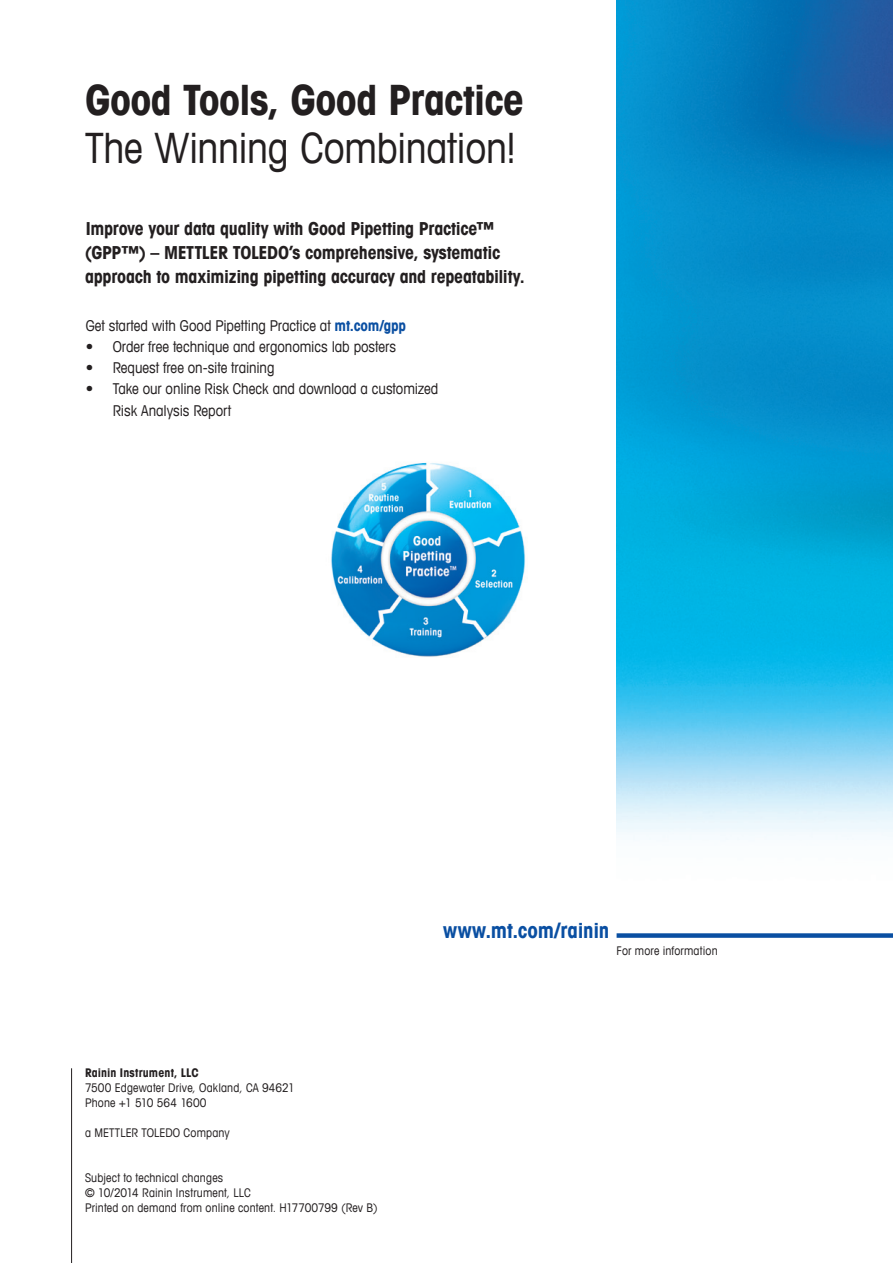
<style>
.page{position:relative;width:893px;height:1263px;background:#fff}
.page>*{position:absolute;margin:0;border:0;box-sizing:border-box;transform-origin:0 0}
._1_Title_Bold_28_32{font:700 condensed 42px "Avant Garde Com";letter-spacing:-.015em;color:#231f20}
._2_Title_Book_28_32{font:condensed 42px "Avant Garde Com";letter-spacing:-.01em;color:#231f20}
.t1{font:700 condensed 21px "Avant Garde Com";letter-spacing:-.005em;color:#0a4fa2}
._10_Lead_with_bullet{font:700 condensed 18px/24px "Avant Garde Com";letter-spacing:-.015em;color:#231f20}
._10_Lead_with_bullet-2{font:condensed 15px/21px "Avant Garde Com";letter-spacing:-.005em;color:#231f20}
._14_Captions_8_10{font:condensed 12px "Avant Garde Com";letter-spacing:.015em;color:#231f20}
._14_Captions_8_10-2{font:700 condensed 12px "Avant Garde Com";letter-spacing:.01em;color:#231f20}
.s1{font-weight:700;color:#0a4fa2}
</style>
<div class="page">
<img style="left:331px;top:462px;width:194px;height:195px">
<img style="left:617px;top:0;width:276px;height:840px">
<div style="left:617px;top:933px;width:276px;height:5px;background:#0a4fa2"></div>
<hr style="left:71px;top:1068px;width:1px;height:195px;background:#231f20">
<p class="_1_Title_Bold_28_32" style="left:85px;top:73px;width:440px">Good Tools, Good Practice</p>
<p class="_2_Title_Book_28_32" style="left:85px;top:122px;width:432px">The Winning Combination!</p>
<p class="_10_Lead_with_bullet" style="left:85px;top:217px;width:441px">Improve your data quality with Good Pipetting Practice™ (GPP™) – METTLER TOLEDO’s comprehensive, systematic approach to maximizing pipetting accuracy and repeatability.</p>
<p class="_10_Lead_with_bullet-2" style="left:86px;top:315px;width:322px">Get started with Good Pipetting Practice at <span class="s1">mt.com/gpp</span></p>
<p class="_10_Lead_with_bullet-2" style="left:86px;top:336px;width:312px">• Order free technique and ergonomics lab posters</p>
<p class="_10_Lead_with_bullet-2" style="left:86px;top:357px;width:190px">• Request free on-site training</p>
<p class="_10_Lead_with_bullet-2" style="left:113px;top:378px;width:327px;text-indent:-27px">• Take our online Risk Check and download a customized<br>Risk Analysis Report</p>
<p class="_14_Captions_8_10-2" style="left:85px;top:1065px;width:115px">Rainin Instrument, LLC</p>
<p class="_14_Captions_8_10" style="left:85px;top:1080px;width:211px">7500 Edgewater Drive, Oakland, CA 94621</p>
<p class="_14_Captions_8_10" style="left:85px;top:1095px;width:123px">Phone +1 510 564 1600</p>
<p class="_14_Captions_8_10" style="left:85px;top:1125px;width:146px">a METTLER TOLEDO Company</p>
<p class="_14_Captions_8_10" style="left:85px;top:1170px;width:140px">Subject to technical changes</p>
<p class="_14_Captions_8_10" style="left:85px;top:1185px;width:167px">© 10/2014 Rainin Instrument, LLC</p>
<p class="_14_Captions_8_10" style="left:85px;top:1200px;width:294px">Printed on demand from online content. H17700799 (Rev B)</p>
<p class="t1" style="left:443px;top:917px;width:168px">www.mt.com/rainin</p>
<p class="_14_Captions_8_10" style="left:617px;top:943px;width:103px">For more information</p>
</div>
